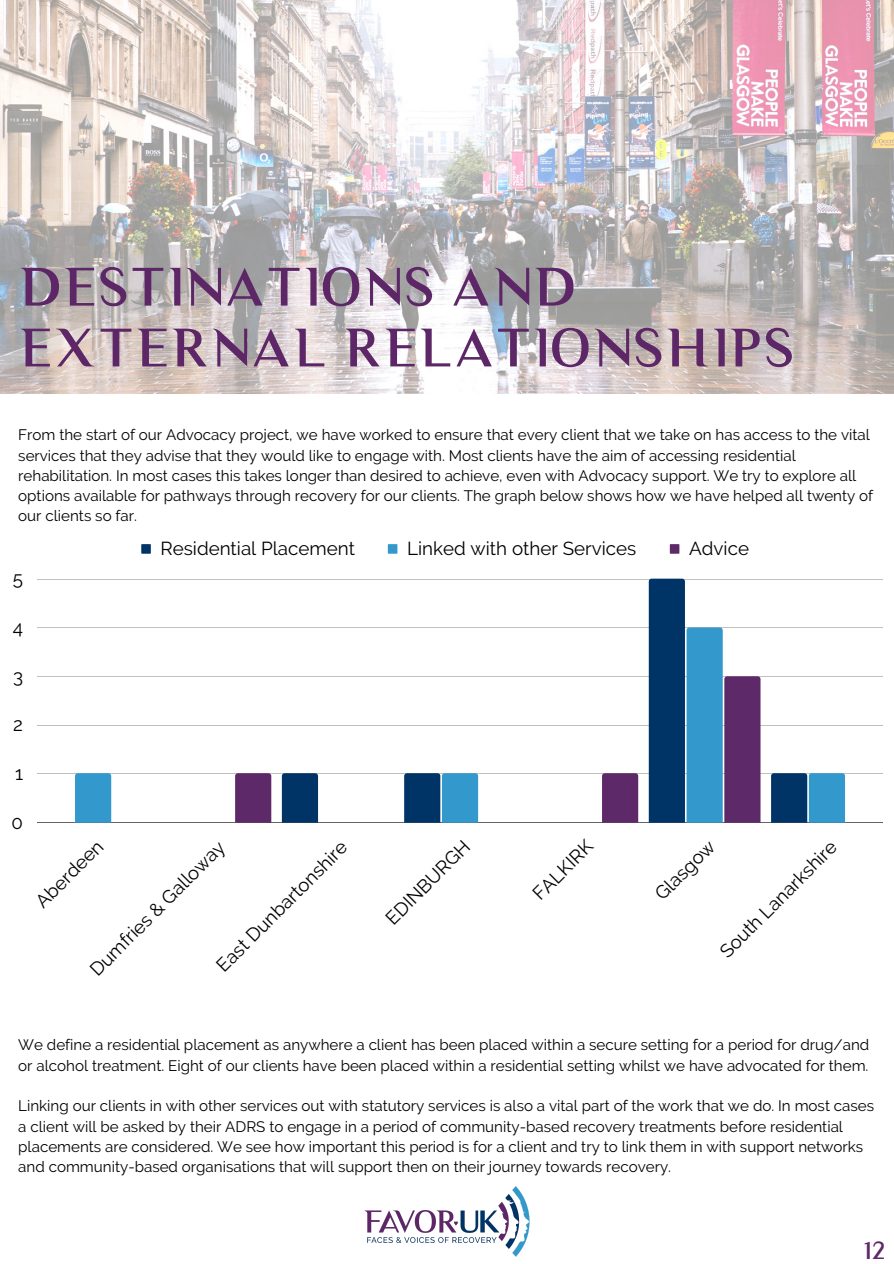
<style>
.page{position:relative;width:894px;height:1264px;background:#fff}
.page>*{position:absolute;margin:0;border:0;box-sizing:border-box;transform-origin:0 0}
.t1{font:51.6px/60.8px "Luxia Medium Display";letter-spacing:.04em;color:#5d2767}
.t2{font:23.55px "Luxia Medium Display";color:#5e2968}
.t3{font:18.75px "Raleway";color:#000}
.t4{font:15.15px/20.2px "Raleway";color:#000}
</style>
<div class="page">
<svg style="left:0;top:0;width:893px;height:394px"></svg>
<svg style="left:141px;top:544px;width:10px;height:9px"></svg>
<svg style="left:388px;top:544px;width:9px;height:9px"></svg>
<svg style="left:669px;top:544px;width:10px;height:9px"></svg>
<hr style="left:37px;top:578px;width:845px;height:1px;background:#000">
<hr style="left:37px;top:627px;width:845px;height:1px;background:#000">
<hr style="left:37px;top:676px;width:845px;height:1px;background:#000">
<hr style="left:37px;top:725px;width:845px;height:1px;background:#000">
<hr style="left:37px;top:773px;width:845px;height:1px;background:#000">
<hr style="left:37px;top:822px;width:845px;height:1px;background:#000">
<div style="left:282px;top:773px;width:36px;height:49px;background:#003466"></div>
<div style="left:75px;top:773px;width:36px;height:49px;background:#3398cc"></div>
<svg style="left:404px;top:773px;width:74px;height:49px;background:#1f6a9b"></svg>
<svg style="left:770px;top:773px;width:74px;height:49px;background:#226b9c"></svg>
<div style="left:235px;top:773px;width:36px;height:49px;background:#5e2968"></div>
<div style="left:602px;top:773px;width:36px;height:49px;background:#5e2968"></div>
<svg style="left:648px;top:578px;width:112px;height:244px"></svg>
<img style="left:364px;top:1186px;width:165px;height:71px">
<p class="t1" style="left:19px;top:256px;width:776px">DESTINATIONS AND<br>EXTERNAL RELATIONSHIPS</p>
<p class="t4" style="left:18px;top:425px;width:856px">From the start of our Advocacy project, we have worked to ensure that every client that we take on has access to the vital services that they advise that they would like to engage with. Most clients have the aim of accessing residential rehabilitation. In most cases this takes longer than desired to achieve, even with Advocacy support. We try to explore all options available for pathways through recovery for our clients. The graph below shows how we have helped all twenty of our clients so far.</p>
<p class="t3" style="left:13px;top:568px;width:12px">5</p>
<p class="t3" style="left:13px;top:616px;width:12px">4</p>
<p class="t3" style="left:13px;top:665px;width:12px">3</p>
<p class="t3" style="left:13px;top:713px;width:11px">2</p>
<p class="t3" style="left:15px;top:762px;width:10px">1</p>
<p class="t3" style="left:12px;top:811px;width:13px">0</p>
<p class="t3" style="left:160px;top:537px;width:196px">Residential Placement</p>
<p class="t3" style="left:407px;top:537px;width:231px">Linked with other Services</p>
<p class="t3" style="left:689px;top:537px;width:61px">Advice</p>
<p class="t3" style="left:212px;top:960px;width:177px;rotate:-45deg">East Dunbartonshire</p>
<p class="t3" style="left:381px;top:913px;width:112px;rotate:-45deg">EDINBURGH</p>
<p class="t3" style="left:528px;top:888px;width:77px;rotate:-45deg">FALKIRK</p>
<p class="t3" style="left:650px;top:889px;width:77px;rotate:-45deg">Glasgow</p>
<p class="t3" style="left:715px;top:946px;width:158px;rotate:-45deg">South Lanarkshire</p>
<p class="t3" style="left:31px;top:896px;width:88px;rotate:-45deg">Aberdeen</p>
<p class="t3" style="left:85px;top:964px;width:183px;rotate:-45deg">Dumfries &amp; Gal oway</p>
<p class="t4" style="left:18px;top:1034px;width:852px">We define a residential placement as anywhere a client has been placed within a secure setting for a period for drug/and or alcohol treatment. Eight of our clients have been placed within a residential setting whilst we have advocated for them.</p>
<p class="t4" style="left:18px;top:1095px;width:857px">Linking our clients in with other services out with statutory services is also a vital part of the work that we do. In most cases a client will be asked by their ADRS to engage in a period of community-based recovery treatments before residential placements are considered. We see how important this period is for a client and try to link them in with support networks and community-based organisations that will support then on their journey towards recovery.</p>
<p class="t2" style="left:863px;top:1235px;width:23px">12</p>
</div>
